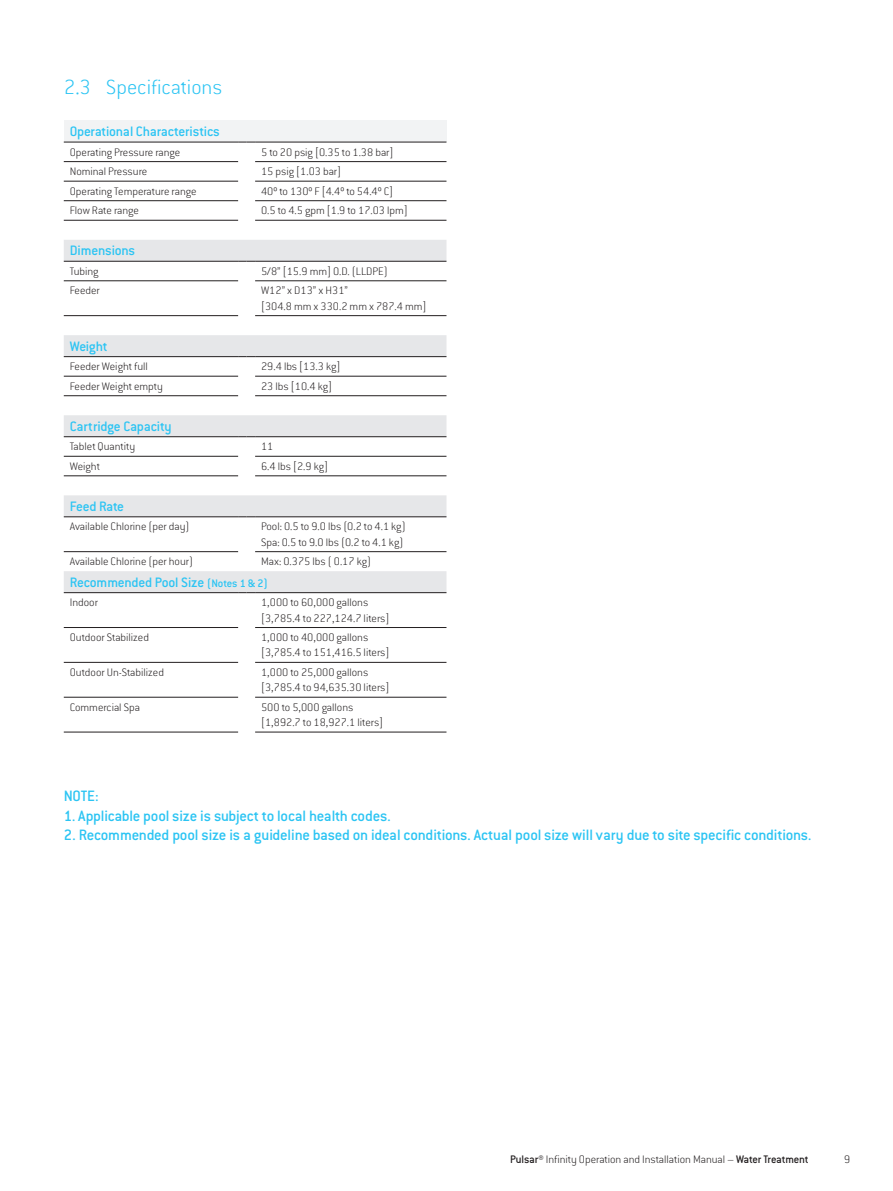
<style>
.page{position:relative;width:893px;height:1191px;background:#fff}
.page>*{position:absolute;margin:0;border:0;box-sizing:border-box;transform-origin:0 0}
.Title_15pt{font:200 22.5px "Conduit ITC Std";color:#2bc4f3}
.Subtitle_11pt{font:500 16.5px "Conduit ITC Std";letter-spacing:-.015em;color:#2bc4f3}
.t1{font:500 15px "Conduit ITC Std";letter-spacing:-.015em;color:#2bc4f3}
.t2{font:200 12px "Conduit ITC Std";color:#231f20}
.s1{font-size:12px}
.s2{font-weight:500}
</style>
<div class="page">
<div style="left:64px;top:121px;width:382px;height:21px;background:#f2f3f4"></div>
<svg style="left:64px;top:240px;width:382px;height:352px"></svg>
<hr style="left:64px;top:161px;width:174px;height:1px;background:#231f20">
<hr style="left:255px;top:161px;width:191px;height:1px;background:#231f20">
<hr style="left:64px;top:181px;width:174px;height:1px;background:#231f20">
<hr style="left:255px;top:181px;width:191px;height:1px;background:#231f20">
<hr style="left:64px;top:200px;width:174px;height:1px;background:#231f20">
<hr style="left:255px;top:200px;width:191px;height:1px;background:#231f20">
<hr style="left:64px;top:220px;width:174px;height:1px;background:#231f20">
<hr style="left:255px;top:220px;width:191px;height:1px;background:#231f20">
<hr style="left:64px;top:627px;width:174px;height:1px;background:#231f20">
<hr style="left:255px;top:627px;width:191px;height:1px;background:#231f20">
<hr style="left:64px;top:662px;width:174px;height:1px;background:#231f20">
<hr style="left:255px;top:662px;width:191px;height:1px;background:#231f20">
<hr style="left:64px;top:697px;width:174px;height:1px;background:#231f20">
<hr style="left:255px;top:697px;width:191px;height:1px;background:#231f20">
<hr style="left:64px;top:732px;width:174px;height:1px;background:#231f20">
<hr style="left:255px;top:732px;width:191px;height:1px;background:#231f20">
<hr style="left:64px;top:261px;width:174px;height:1px;background:#231f20">
<svg style="left:238px;top:261px;width:17px;height:1px"></svg>
<hr style="left:255px;top:261px;width:191px;height:1px;background:#231f20">
<hr style="left:64px;top:280px;width:174px;height:1px;background:#231f20">
<hr style="left:64px;top:315px;width:174px;height:1px;background:#231f20">
<hr style="left:255px;top:315px;width:191px;height:1px;background:#231f20">
<hr style="left:64px;top:395px;width:174px;height:1px;background:#231f20">
<hr style="left:255px;top:395px;width:191px;height:1px;background:#231f20">
<hr style="left:64px;top:475px;width:174px;height:1px;background:#231f20">
<hr style="left:255px;top:475px;width:191px;height:1px;background:#231f20">
<hr style="left:64px;top:551px;width:174px;height:1px;background:#231f20">
<hr style="left:255px;top:551px;width:191px;height:1px;background:#231f20">
<hr style="left:64px;top:142px;width:174px;height:1px;background:#231f20">
<svg style="left:238px;top:142px;width:17px;height:1px"></svg>
<hr style="left:255px;top:142px;width:191px;height:1px;background:#231f20">
<hr style="left:64px;top:592px;width:174px;height:1px;background:#231f20">
<svg style="left:238px;top:592px;width:17px;height:1px"></svg>
<hr style="left:255px;top:592px;width:191px;height:1px;background:#231f20">
<hr style="left:255px;top:280px;width:191px;height:1px;background:#231f20">
<hr style="left:64px;top:376px;width:174px;height:1px;background:#231f20">
<hr style="left:255px;top:376px;width:191px;height:1px;background:#231f20">
<hr style="left:64px;top:456px;width:174px;height:1px;background:#231f20">
<hr style="left:255px;top:456px;width:191px;height:1px;background:#231f20">
<hr style="left:64px;top:356px;width:174px;height:1px;background:#231f20">
<svg style="left:238px;top:356px;width:17px;height:1px"></svg>
<hr style="left:255px;top:356px;width:191px;height:1px;background:#231f20">
<hr style="left:64px;top:436px;width:174px;height:1px;background:#231f20">
<svg style="left:238px;top:436px;width:17px;height:1px"></svg>
<hr style="left:255px;top:436px;width:191px;height:1px;background:#231f20">
<hr style="left:64px;top:516px;width:174px;height:1px;background:#231f20">
<svg style="left:238px;top:516px;width:17px;height:1px"></svg>
<hr style="left:255px;top:516px;width:191px;height:1px;background:#231f20">
<p class="Title_15pt" style="left:64px;top:73px;width:160px">2.3 Specifications</p>
<p class="t1" style="left:70px;top:122px;width:151px">Operational Characteristics</p>
<p class="t2" style="left:70px;top:145px;width:112px">Operating Pressure range</p>
<p class="t2" style="left:261px;top:145px;width:134px">5 to 20 psig [0.35 to 1.38 bar]</p>
<p class="t2" style="left:70px;top:164px;width:79px">Nominal Pressure</p>
<p class="t2" style="left:261px;top:164px;width:81px">15 psig [1.03 bar]</p>
<p class="t2" style="left:70px;top:184px;width:128px">Operating Temperature range</p>
<p class="t2" style="left:261px;top:184px;width:134px">40º to 130º F [4.4º to 54.4º C]</p>
<p class="t2" style="left:70px;top:203px;width:71px">Flow Rate range</p>
<p class="t2" style="left:261px;top:203px;width:148px">0.5 to 4.5 gpm [1.9 to 17.03 lpm]</p>
<p class="t1" style="left:70px;top:241px;width:67px">Dimensions</p>
<p class="t2" style="left:70px;top:264px;width:30px">Tubing</p>
<p class="t2" style="left:261px;top:264px;width:128px">5/8” [15.9 mm] O.D. (LLDPE)</p>
<p class="t2" style="left:70px;top:283px;width:32px">Feeder</p>
<p class="t2" style="left:261px;top:283px;width:88px">W12” x D13” x H31”</p>
<p class="t2" style="left:261px;top:299px;width:167px">[304.8 mm x 330.2 mm x 787.4 mm]</p>
<p class="t1" style="left:70px;top:337px;width:39px">Weight</p>
<p class="t2" style="left:70px;top:359px;width:80px">Feeder Weight full</p>
<p class="t2" style="left:261px;top:359px;width:81px">29.4 lbs [13.3 kg]</p>
<p class="t2" style="left:70px;top:379px;width:95px">Feeder Weight empty</p>
<p class="t2" style="left:261px;top:379px;width:72px">23 lbs [10.4 kg]</p>
<p class="t1" style="left:70px;top:417px;width:103px">Cartridge Capacity</p>
<p class="t2" style="left:70px;top:439px;width:67px">Tablet Quantity</p>
<p class="t2" style="left:261px;top:439px;width:14px">11</p>
<p class="t2" style="left:70px;top:459px;width:32px">Weight</p>
<p class="t2" style="left:261px;top:459px;width:69px">6.4 lbs [2.9 kg]</p>
<p class="t1" style="left:70px;top:497px;width:56px">Feed Rate</p>
<p class="t2" style="left:70px;top:519px;width:121px">Available Chlorine (per day)</p>
<p class="t2" style="left:261px;top:519px;width:146px">Pool: 0.5 to 9.0 lbs (0.2 to 4.1 kg)</p>
<p class="t2" style="left:261px;top:534px;width:144px">Spa: 0.5 to 9.0 lbs (0.2 to 4.1 kg)</p>
<p class="t2" style="left:70px;top:554px;width:125px">Available Chlorine (per hour)</p>
<p class="t2" style="left:261px;top:554px;width:111px">Max: 0.375 lbs ( 0.17 kg)</p>
<p class="t1" style="left:70px;top:573px;width:200px">Recommended Pool Size <span class="s1">(Notes 1 &amp; 2)</span></p>
<p class="t2" style="left:70px;top:595px;width:30px">Indoor</p>
<p class="t2" style="left:261px;top:595px;width:109px">1,000 to 60,000 gallons</p>
<p class="t2" style="left:261px;top:610px;width:130px">[3,785.4 to 227,124.7 liters]</p>
<p class="t2" style="left:70px;top:630px;width:81px">Outdoor Stabilized</p>
<p class="t2" style="left:261px;top:630px;width:109px">1,000 to 40,000 gallons</p>
<p class="t2" style="left:261px;top:645px;width:130px">[3,785.4 to 151,416.5 liters]</p>
<p class="t2" style="left:70px;top:665px;width:96px">Outdoor Un-Stabilized</p>
<p class="t2" style="left:261px;top:665px;width:109px">1,000 to 25,000 gallons</p>
<p class="t2" style="left:261px;top:680px;width:130px">[3,785.4 to 94,635.30 liters]</p>
<p class="t2" style="left:70px;top:699px;width:72px">Commercial Spa</p>
<p class="t2" style="left:261px;top:699px;width:94px">500 to 5,000 gallons</p>
<p class="t2" style="left:261px;top:715px;width:124px">[1,892.7 to 18,927.1 liters]</p>
<p class="Subtitle_11pt" style="left:64px;top:786px;width:37px">NOTE:</p>
<p class="Subtitle_11pt" style="left:64px;top:805px;width:329px">1. Applicable pool size is subject to local health codes.</p>
<p class="Subtitle_11pt" style="left:64px;top:824px;width:749px">2. Recommended pool size is a guideline based on ideal conditions. Actual pool size will vary due to site specific conditions.</p>
<p class="t2" style="left:510px;top:1151px;width:300px"><span class="s2">Pulsar®</span> Infinity Operation and Installation Manual – <span class="s2">Water Treatment</span></p>
<p class="t2" style="left:844px;top:1151px;width:8px">9</p>
</div>
